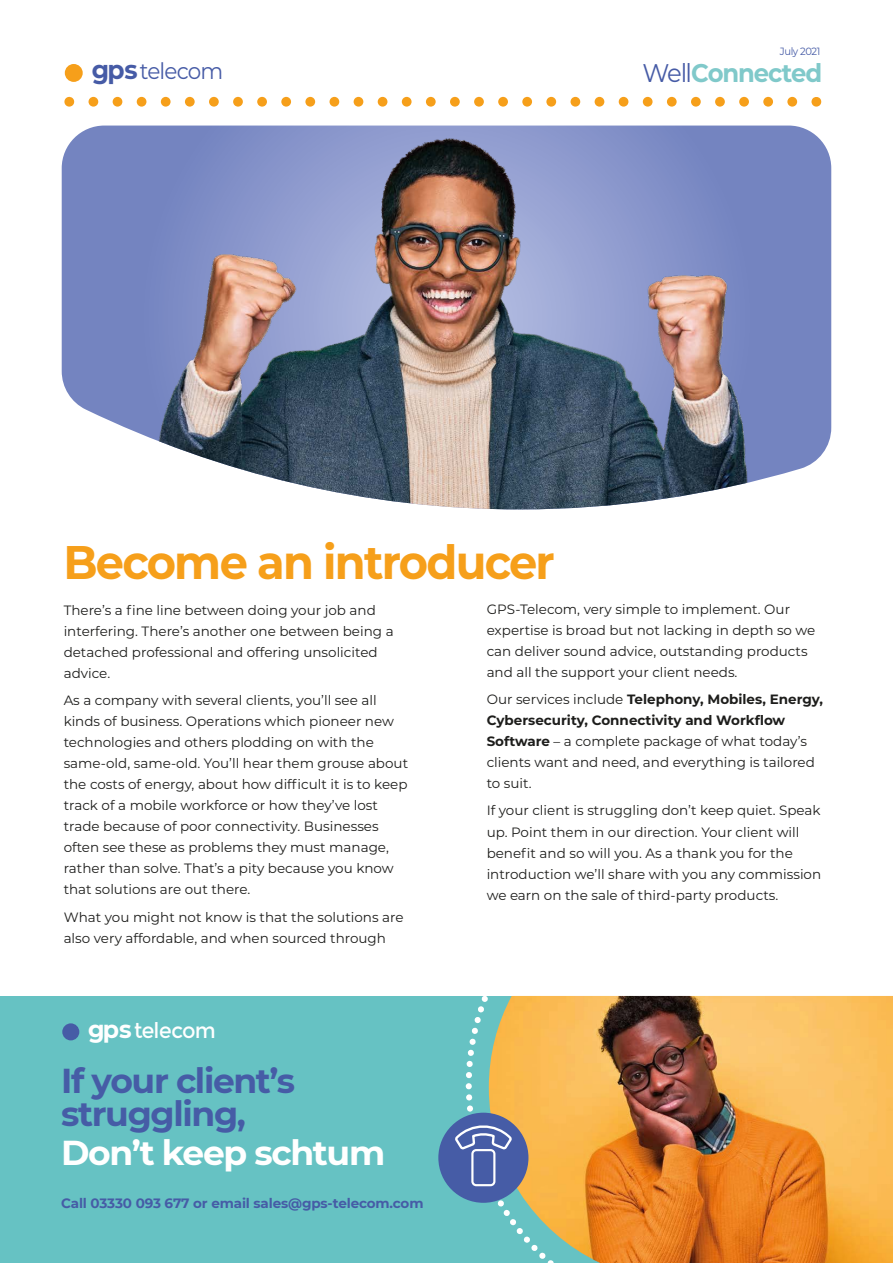
<style>
.page{position:relative;width:893px;height:1263px;background:#fff}
.page>*{position:absolute;margin:0;border:0;box-sizing:border-box;transform-origin:0 0}
.t1{font:700 47.1px "Montserrat";letter-spacing:-.04em;color:#f69f1a;scale:.95 1}
.t2{font:700 34.5px/33px "Montserrat";letter-spacing:-.04em;color:#465ca6}
.t3{font:700 34.5px "Montserrat";letter-spacing:-.04em;color:#fff}
.t4{font:700 25.5px "Montserrat";letter-spacing:-.045em;color:#80c9ca;scale:.95 1}
.t5{font:22.65px "Montserrat";letter-spacing:-.04em;color:#465ba6;scale:.95 1}
.t6{font:21.6px "Montserrat";letter-spacing:-.04em;color:#fff;scale:.95 1}
.t7{font:13.5px/21px "Montserrat";color:#1d1d1b}
.t8{font:700 13.5px "Montserrat";letter-spacing:-.01em;color:#465ca6}
.t9{font:10.5px "Montserrat";letter-spacing:-.04em;color:#465ba6;scale:.95 1}
.s1{font-weight:700;font-size:26.1px}
.s2{font-weight:400;color:#465ba6}
.s3{font-weight:700}
.s4{font-weight:700;font-size:24.9px}
</style>
<div class="page">
<svg style="left:62px;top:132px;width:20px;height:276px;background:#7e8dc4"></svg>
<div style="left:65px;top:64px;width:18px;height:18px;background:#f69f1a;border-radius:50%"></div>
<svg style="left:64px;top:97px;width:10px;height:10px"></svg>
<svg style="left:89px;top:97px;width:708px;height:10px"></svg>
<svg style="left:811px;top:97px;width:10px;height:10px"></svg>
<img style="left:82px;top:126px;width:749px;height:383px">
<div style="left:0;top:996px;width:893px;height:267px;background:#66c2c3"></div>
<svg style="left:464px;top:996px;width:25px;height:121px"></svg>
<img style="left:489px;top:996px;width:404px;height:267px">
<div style="left:62px;top:1023px;width:17px;height:17px;background:#465ca6;border-radius:50%"></div>
<div style="left:438px;top:1113px;width:90px;height:90px;background:#465ca6;border-radius:50%"></div>
<svg style="left:453px;top:1123px;width:61px;height:28px"></svg>
<div style="left:471px;top:1149px;width:24px;height:37px;border:2px solid #fff;border-radius:4px"></div>
<p class="t9" style="left:780px;top:44px;width:44px">July 2021</p>
<h3 class="t5" style="left:92px;top:56px;width:140px"><span class="s1">gps</span>telecom</h3>
<h3 class="t4" style="left:642px;top:54px;width:191px"><span class="s2">Well</span>Connected</h3>
<h1 class="t1" style="left:63px;top:528px;width:519px">Become an introducer</h1>
<p class="t7" style="left:487px;top:598px;width:330px">GPS-Telecom, very simple to implement. Our expertise is broad but not lacking in depth so we can deliver sound advice, outstanding products and all the support your client needs.</p>
<p class="t7" style="left:487px;top:688px;width:338px">Our services include <span class="s3">Telephony, Mobiles, Energy, Cybersecurity, Connectivity and Workflow Software</span> – a complete package of what today’s clients want and need, and everything is tailored to suit.</p>
<p class="t7" style="left:487px;top:800px;width:336px">If your client is struggling don’t keep quiet. Speak up. Point them in our direction. Your client will benefit and so will you. As a thank you for the introduction we’ll share with you any commission we earn on the sale of third-party products.</p>
<p class="t7" style="left:64px;top:599px;width:331px">There’s a fine line between doing your job and interfering. There’s another one between being a detached professional and offering unsolicited advice.</p>
<p class="t7" style="left:64px;top:689px;width:346px">As a company with several clients, you’ll see all kinds of business. Operations which pioneer new technologies and others plodding on with the same-old, same-old. You’ll hear them grouse about the costs of energy, about how difficult it is to keep track of a mobile workforce or how they’ve lost trade because of poor connectivity. Businesses often see these as problems they must manage, rather than solve. That’s a pity because you know that solutions are out there.</p>
<p class="t7" style="left:64px;top:906px;width:341px">What you might not know is that the solutions are also very affordable, and when sourced through</p>
<h3 class="t6" style="left:88px;top:1017px;width:136px"><span class="s4">gps</span>telecom</h3>
<h2 class="t2" style="left:61px;top:1063px;width:235px">If your client’s struggling,</h2>
<h2 class="t3" style="left:61px;top:1128px;width:326px">Don’t keep schtum</h2>
<p class="t8" style="left:61px;top:1194px;width:364px">Call 03330 093 677 or email sales@gps-telecom.com</p>
</div>
